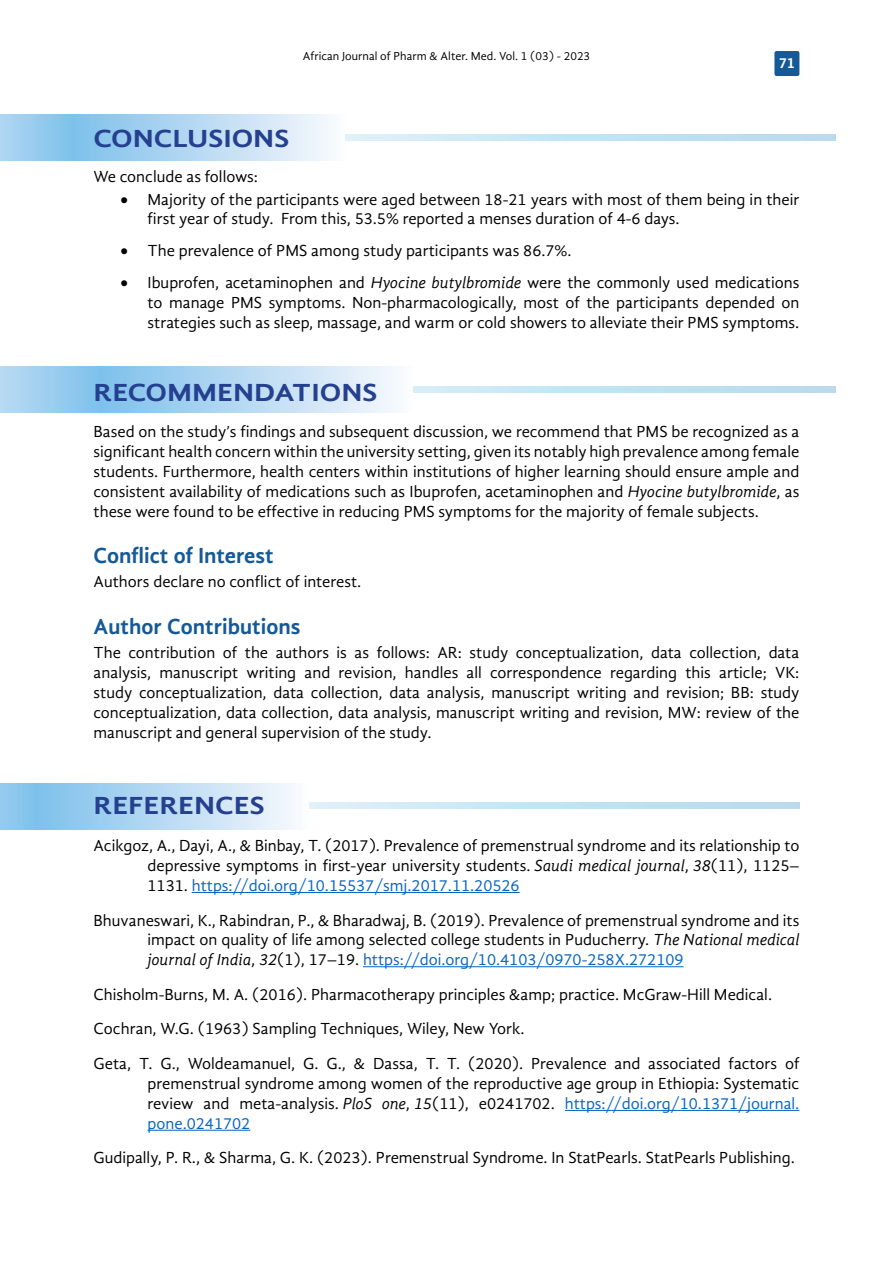
<style>
.page{position:relative;width:893px;height:1263px;background:#fff}
.page>*{position:absolute;margin:0;border:0;box-sizing:border-box;transform-origin:0 0}
.t1{font:700 25.5px "Gandhi Sans";color:#25408f;scale:1.2 1}
.t2{font:700 22.5px "Gandhi Sans";color:#155996}
.t3{font:16.5px/19.8px "Gandhi Sans";color:#000;text-align:justify}
.t4{font:700 15px "Gandhi Sans";color:#fff}
.t5{font:12px "Gandhi Sans";color:#000}
.s1{font-style:italic}
.s2{color:#0563c1}
</style>
<div class="page">
<div style="left:774px;top:51px;width:25px;height:25px;background:#155996;border-radius:2px"></div>
<svg style="left:413px;top:386px;width:423px;height:6px"></svg>
<svg style="left:0;top:367px;width:397px;height:45px"></svg>
<svg style="left:345px;top:134px;width:491px;height:6px"></svg>
<svg style="left:0;top:115px;width:331px;height:45px"></svg>
<hr style="left:192px;top:892px;width:328px;height:1px;background:#0563c1">
<hr style="left:363px;top:966px;width:321px;height:1px;background:#0563c1">
<hr style="left:565px;top:1110px;width:234px;height:1px;background:#0563c1">
<hr style="left:148px;top:1130px;width:102px;height:1px;background:#0563c1">
<svg style="left:309px;top:803px;width:490px;height:6px"></svg>
<svg style="left:0;top:783px;width:294px;height:46px"></svg>
<p class="t5" style="left:303px;top:49px;width:289px">African Journal of Pharm &amp; Alter. Med. Vol. 1 (03) - 2023</p>
<p class="t4" style="left:779px;top:54px;width:18px">71</p>
<h1 class="t1" style="left:94px;top:123px;width:165px">CONCLUSIONS</h1>
<p class="t3" style="left:94px;top:166px;width:166px">We conclude as follows:</p>
<p class="t3" style="left:148px;top:189px;width:653px;text-indent:-27px">• Majority of the participants were aged between 18-21 years with most of them being in their first year of study. From this, 53.5% reported a menses duration of 4-6 days.</p>
<p class="t3" style="left:121px;top:241px;width:453px">• The prevalence of PMS among study participants was 86.7%.</p>
<p class="t3" style="left:148px;top:273px;width:653px;text-indent:-27px">• Ibuprofen, acetaminophen and <span class="s1">Hyocine butylbromide</span> were the commonly used medications to manage PMS symptoms. Non-pharmacologically, most of the participants depended on strategies such as sleep, massage, and warm or cold showers to alleviate their PMS symptoms.</p>
<h1 class="t1" style="left:94px;top:377px;width:238px">RECOMMENDATIONS</h1>
<p class="t3" style="left:94px;top:422px;width:707px">Based on the study’s findings and subsequent discussion, we recommend that PMS be recognized as a significant health concern within the university setting, given its notably high prevalence among female students. Furthermore, health centers within institutions of higher learning should ensure ample and consistent availability of medications such as Ibuprofen, acetaminophen and <span class="s1">Hyocine butylbromide</span>, as these were found to be effective in reducing PMS symptoms for the majority of female subjects.</p>
<h2 class="t2" style="left:94px;top:543px;width:182px">Conflict of Interest</h2>
<p class="t3" style="left:94px;top:572px;width:269px">Authors declare no conflict of interest.</p>
<h2 class="t2" style="left:94px;top:614px;width:208px">Author Contributions</h2>
<p class="t3" style="left:94px;top:643px;width:707px">The contribution of the authors is as follows: AR: study conceptualization, data collection, data analysis, manuscript writing and revision, handles all correspondence regarding this article; VK: study conceptualization, data collection, data analysis, manuscript writing and revision; BB: study conceptualization, data collection, data analysis, manuscript writing and revision, MW: review of the manuscript and general supervision of the study.</p>
<h1 class="t1" style="left:94px;top:790px;width:144px">REFERENCES</h1>
<p class="t3" style="left:148px;top:836px;width:653px;text-indent:-54px">Acikgoz, A., Dayi, A., &amp; Binbay, T. (2017). Prevalence of premenstrual syndrome and its relationship to depressive symptoms in first-year university students. <span class="s1">Saudi medical journal</span>, <span class="s1">38</span>(11), 1125– 1131. <span class="s2">https://doi.org/10.15537/smj.2017.11.20526</span></p>
<p class="t3" style="left:148px;top:910px;width:653px;text-indent:-54px">Bhuvaneswari, K., Rabindran, P., &amp; Bharadwaj, B. (2019). Prevalence of premenstrual syndrome and its impact on quality of life among selected college students in Puducherry. <span class="s1">The National medical journal of India</span>, <span class="s1">32</span>(1), 17–19. <span class="s2">https://doi.org/10.4103/0970-258X.272109</span></p>
<p class="t3" style="left:94px;top:977px;width:707px;line-height:34.7px;text-align:left">Chisholm-Burns, M. A. (2016). Pharmacotherapy principles &amp;amp; practice. McGraw-Hill Medical.<br>Cochran, W.G. (1963) Sampling Techniques, Wiley, New York.<br>Geta, T. G., Woldeamanuel, G. G., &amp; Dassa, T. T. (2020). Prevalence and associated factors of</p>
<p class="t3" style="left:148px;top:1073px;width:653px">premenstrual syndrome among women of the reproductive age group in Ethiopia: Systematic review and meta-analysis. <span class="s1">PloS one</span>, <span class="s1">15</span>(11), e0241702. <span class="s2">https://doi.org/10.1371/journal. pone.0241702</span></p>
<p class="t3" style="left:94px;top:1148px;width:703px">Gudipally, P. R., &amp; Sharma, G. K. (2023). Premenstrual Syndrome. In StatPearls. StatPearls Publishing.</p>
</div>
